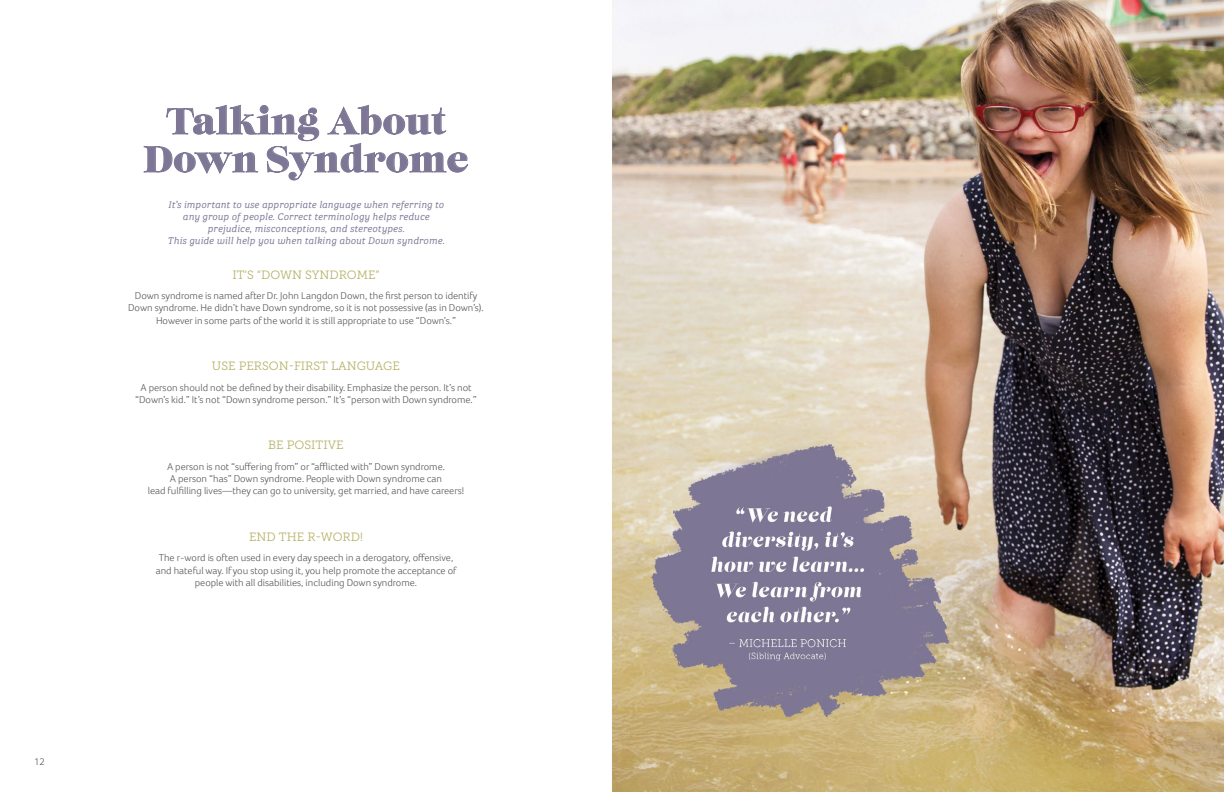
<style>
.page{position:relative;width:1224px;height:792px;background:#fff}
.page>*{position:absolute;margin:0;border:0;box-sizing:border-box;transform-origin:0 0}
.t1{font:36px/38px "Lust Display";letter-spacing:.02em;color:#7d7795;text-align:center}
.t2{font:12px "Museo Slab 300";color:#b7b167}
.t3{font:300 10.2px/12.3px "Foco";color:#4d4d4f;text-align:center}
.t4{font:italic 10px/12px "Bree Serif Lt";letter-spacing:.02em;color:#7d7795;text-align:center}
.t5{font:300 10px "Foco";color:#4d4d4f}
</style>
<div class="page">
<img style="left:143px;top:0;width:1081px;height:792px">
<svg style="left:144px;top:72px;width:324px;height:108px"></svg>
<p class="t5" style="left:34px;top:756px;width:12px">12</p>
<h1 class="t1" style="left:144px;top:104px;width:326px">Talking About<br>Down Syndrome</h1>
<p class="t4" style="left:168px;top:198px;width:278px">It’s important to use appropriate language when referring to any group of people. Correct terminology helps reduce prejudice, misconceptions, and stereotypes.<br>This guide will help you when talking about Down syndrome.</p>
<p class="t2" style="left:232px;top:268px;width:149px">IT’S “DOWN SYNDROME”</p>
<p class="t3" style="left:128px;top:289px;width:357px">Down syndrome is named after Dr. John Langdon Down, the first person to identify<br>Down syndrome. He didn’t have Down syndrome, so it is not possessive (as in Down’s).<br>However in some parts of the world it is still appropriate to use “Down’s.”</p>
<p class="t2" style="left:212px;top:360px;width:190px">USE PERSON-FIRST LANGUAGE</p>
<p class="t3" style="left:135px;top:381px;width:343px">A person should not be defined by their disability. Emphasize the person. It’s not “Down’s kid.” It’s not “Down syndrome person.” It’s “person with Down syndrome.”</p>
<p class="t2" style="left:268px;top:439px;width:77px">BE POSITIVE</p>
<p class="t3" style="left:148px;top:460px;width:318px">A person is not “suffering from” or “afflicted with” Down syndrome.<br>A person “has” Down syndrome. People with Down syndrome can<br>lead fulfilling lives—they can go to university, get married, and have careers!</p>
<p class="t2" style="left:249px;top:530px;width:115px">END THE R-WORD!</p>
<p class="t3" style="left:156px;top:552px;width:302px">The r-word is often used in every day speech in a derogatory, offensive, and hateful way. If you stop using it, you help promote the acceptance of people with all disabilities, including Down syndrome.</p>
</div>
